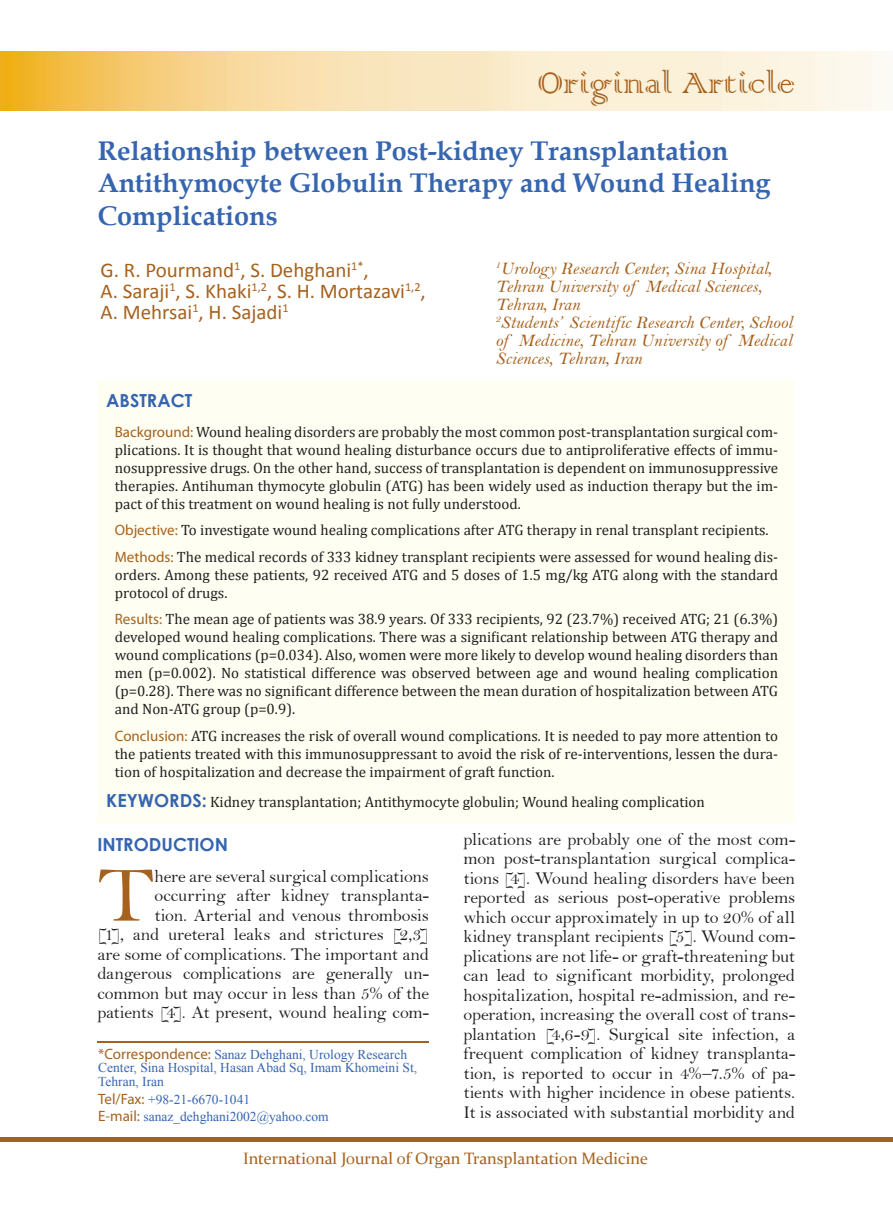
<style>
.page{position:relative;width:893px;height:1212px;background:#fff}
.page>*{position:absolute;margin:0;border:0;box-sizing:border-box;transform-origin:0 0}
.Body_first_Para{font:79.65px "Bell";color:#a6611c}
.Type{font:39px "Colonna";color:#a6611c}
.t1{font:700 27px/32.4px "Book Antiqua";color:#3665b0}
.Authors{font:21px/21px "Calibri";color:#a6611c}
.Body_first_Para-2{font:18px/19.5px "Bell";letter-spacing:-.01em;color:#231f20;text-align:right}
.Affiliation{font:18px/18px "Bell MT Italic";color:#a6611c}
.Heading{font:700 18px "Century Gothic";color:#3665b0}
.t2{font:16.5px "Constantia";color:#a6611c}
.Abstract{font:15px/18px "Cambria";color:#231f20;text-align:justify}
.Key_word{font:15px "Cambria";color:#231f20}
.Corespondence{font:13.5px/13.5px "Times New Roman";color:#3665b0}
.s1{font-family:"Myriad Pro";color:#a6611c}
.s2{font-family:"Century Gothic";font-weight:700;font-size:18px;color:#3665b0}
.s3{font-family:"Myriad Pro";font-size:15px;color:#a6611c}
</style>
<div class="page">
<div style="left:0;top:1137px;width:893px;height:5px;background:#a6611c"></div>
<img style="left:0;top:52px;width:886px;height:59px">
<div style="left:98px;top:381px;width:697px;height:442px;background:#fffef2"></div>
<hr style="left:97px;top:1041px;width:332px;height:1px;background:#a6611c">
<p class="Type" style="left:538px;top:57px;width:259px">Original Article</p>
<p class="t1" style="left:98px;top:134px;width:674px">Relationship between Post-kidney Transplantation<br>Antithymocyte Globulin Therapy and Wound Healing<br>Complications</p>
<p class="Authors" style="left:101px;top:260px;width:327px">G. R. Pourmand<sup>1</sup>, S. Dehghani<sup>1*</sup>,<br>A. Saraji<sup>1</sup>, S. Khaki<sup>1,2</sup>, S. H. Mortazavi<sup>1,2</sup>,<br>A. Mehrsai<sup>1</sup>, H. Sajadi<sup>1</sup></p>
<p class="Affiliation" style="left:495px;top:259px;width:278px"><sup>1</sup>Urology Research Center, Sina Hospital,<br>Tehran University of Medical Sciences,<br>Tehran, Iran</p>
<p class="Affiliation" style="left:495px;top:313px;width:299px;text-align:justify"><sup>2</sup>Students’ Scientific Research Center, School of Medicine, Tehran University of Medical Sciences, Tehran, Iran</p>
<p class="Heading" style="left:106px;top:387px;width:88px">ABSTRACT</p>
<p class="Abstract" style="left:115px;top:422px;width:665px"><span class="s1">Background:</span> Wound healing disorders are probably the most common post-transplantation surgical com&shy;plications. It is thought that wound healing disturbance occurs due to antiproliferative effects of immu&shy;nosuppressive drugs. On the other hand, success of transplantation is dependent on immunosuppressive therapies. Antihuman thymocyte globulin (ATG) has been widely used as induction therapy but the im&shy;pact of this treatment on wound healing is not fully understood.</p>
<p class="Abstract" style="left:115px;top:521px;width:655px"><span class="s1">Objective:</span> To investigate wound healing complications after ATG therapy in renal transplant recipients.</p>
<p class="Abstract" style="left:115px;top:547px;width:665px"><span class="s1">Methods:</span> The medical records of 333 kidney transplant recipients were assessed for wound healing dis&shy;orders. Among these patients, 92 received ATG and 5 doses of 1.5 mg/kg ATG along with the standard protocol of drugs.</p>
<p class="Abstract" style="left:115px;top:610px;width:665px"><span class="s1">Results:</span> The mean age of patients was 38.9 years. Of 333 recipients, 92 (23.7%) received ATG; 21 (6.3%) developed wound healing complications. There was a significant relationship between ATG therapy and wound complications (p=0.034). Also, women were more likely to develop wound healing disorders than men (p=0.002). No statistical difference was observed between age and wound healing complication (p=0.28). There was no significant difference between the mean duration of hospitalization between ATG and Non-ATG group (p=0.9).</p>
<p class="Abstract" style="left:115px;top:726px;width:665px"><span class="s1">Conclusion:</span> ATG increases the risk of overall wound complications. It is needed to pay more attention to the patients treated with this immunosuppressant to avoid the risk of re-interventions, lessen the dura&shy;tion of hospitalization and decrease the impairment of graft function.</p>
<p class="Key_word" style="left:106px;top:793px;width:600px"><span class="s2">KEYWORDS:</span> Kidney transplantation; Antithymocyte globulin; Wound healing complication</p>
<p class="Heading" style="left:97px;top:830px;width:132px">INTRODUCTION</p>
<p class="Body_first_Para" style="left:97px;top:848px;width:59px">T</p>
<p class="Body_first_Para-2" style="left:97px;top:866px;width:333px">here are several surgical complications occurring after kidney transplanta-<br>tion. Arterial and venous thrombosis<br>[1], and ureteral leaks and strictures [2,3] are some of complications. The important and dangerous complications are generally un&shy;common but may occur in less than 5% of the patients [4]. At present, wound healing com-</p>
<p class="Corespondence" style="left:98px;top:1047px;width:320px"><span class="s3">*Correspondence:</span> Sanaz Dehghani, Urology Research<br>Center, Sina Hospital, Hasan Abad Sq, Imam Khomeini St,<br>Tehran, Iran</p>
<p class="Corespondence" style="left:98px;top:1092px;width:153px"><span class="s3">Tel/Fax:</span> +98-21-6670-1041</p>
<p class="Corespondence" style="left:98px;top:1110px;width:232px"><span class="s3">E-mail:</span> sanaz_dehghani2002@yahoo.com</p>
<p class="Body_first_Para-2" style="left:463px;top:829px;width:333px;text-align:justify">plications are probably one of the most com&shy;mon post-transplantation surgical complica&shy;tions [4]. Wound healing disorders have been reported as serious post-operative problems which occur approximately in up to 20% of all kidney transplant recipients [5]. Wound com&shy;plications are not life- or graft-threatening but can lead to significant morbidity, prolonged hospitalization, hospital re-admission, and re&shy;operation, increasing the overall cost of trans&shy;plantation [4,6-9]. Surgical site infection, a frequent complication of kidney transplanta&shy;tion, is reported to occur in 4%–7.5% of pa&shy;tients with higher incidence in obese patients.<br>It is associated with substantial morbidity and</p>
<p class="t2" style="left:243px;top:1147px;width:406px">International Journal of Organ Transplantation Medicine</p>
</div>
